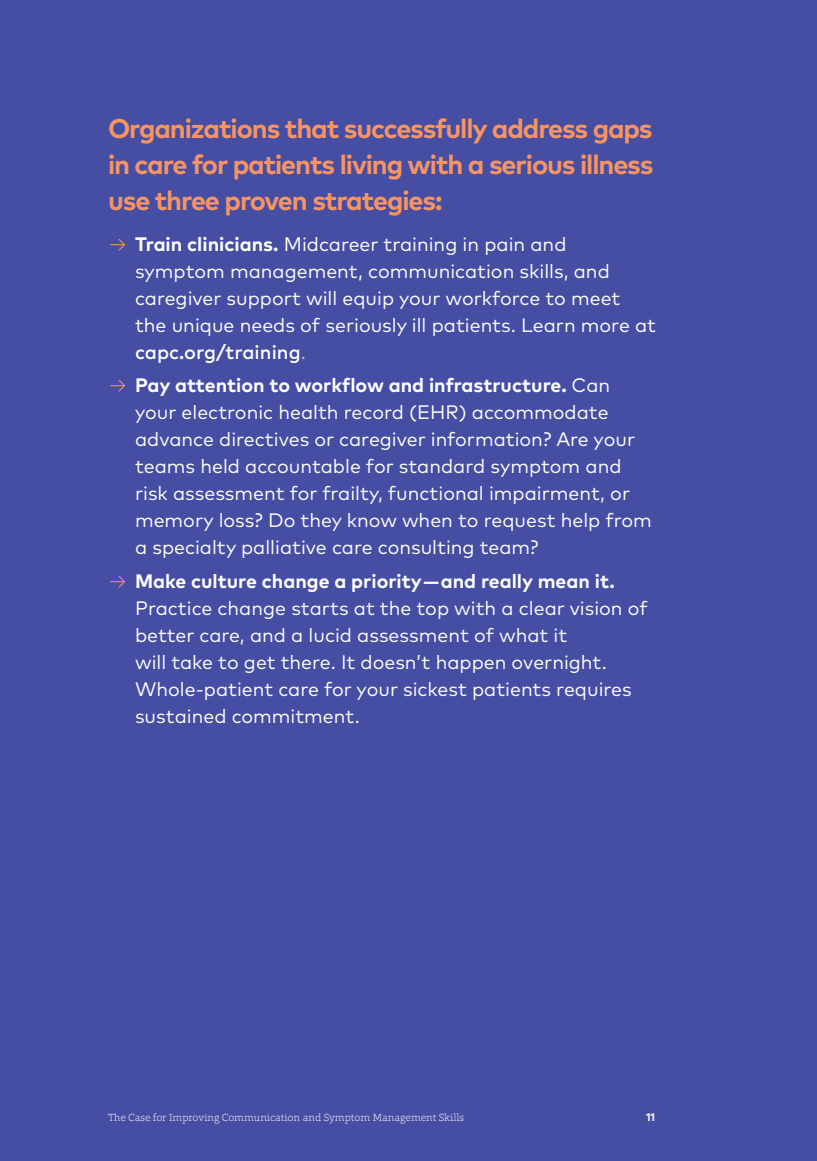
<style>
.page{position:relative;width:817px;height:1161px;background:#464ea3}
.page>*{position:absolute;margin:0;border:0;box-sizing:border-box;transform-origin:0 0}
.t1{font:700 27px/36px "Mark OT";letter-spacing:-.04em;color:#f89462;text-align:justify}
.t2{font:19.5px/27px "Mark OT";color:#fff}
.t3{font:700 11.25px "Mark OT";color:#fff}
.t4{font:200 10.5px "Foro";color:#fff}
.s1{font-weight:300;color:#f89462}
.s2{font-weight:700}
.s3{font-weight:500}
.s4{color:#bdbdbd}
</style>
<div class="page">
<h1 class="t1" style="left:108px;top:110px;width:547px">Organizations that successfully address gaps in care for patients living with a serious illness use three proven strategies:</h1>
<p class="t2" style="left:135px;top:230px;width:522px;text-indent:-27px"><span class="s1">→</span> <span class="s2">Train clinicians.</span> Midcareer training in pain and symptom management, communication skills, and caregiver support will equip your workforce to meet the unique needs of seriously ill patients. Learn more at <span class="s3">capc.org/training</span><span class="s4">.</span></p>
<p class="t2" style="left:135px;top:372px;width:518px;text-indent:-27px"><span class="s1">→</span> <span class="s2">Pay attention to workflow and infrastructure.</span> Can your electronic health record (EHR) accommodate advance directives or caregiver information? Are your teams held accountable for standard symptom and risk assessment for frailty, functional impairment, or memory loss? Do they know when to request help from a specialty palliative care consulting team?</p>
<p class="t2" style="left:135px;top:567px;width:514px;text-indent:-27px"><span class="s1">→</span> <span class="s2">Make culture change a priority — and really mean it.<br></span>Practice change starts at the top with a clear vision of better care, and a lucid assessment of what it<br>will take to get there. It doesn’t happen overnight.<br>Whole-patient care for your sickest patients requires sustained commitment.</p>
<p class="t4" style="left:108px;top:1110px;width:358px">The Case for Improving Communication and Symptom Management Skills</p>
<p class="t3" style="left:646px;top:1109px;width:11px">11</p>
</div>
